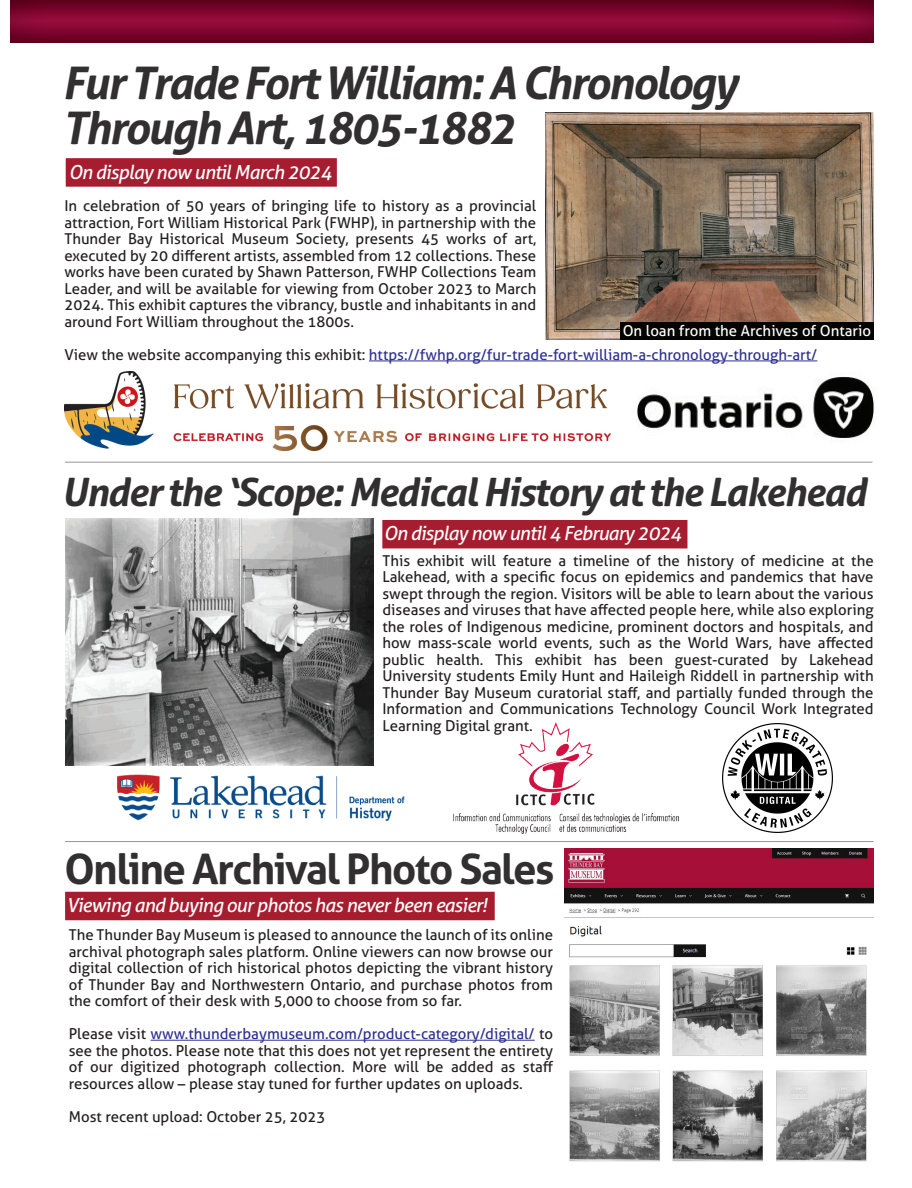
<style>
.page{position:relative;width:912px;height:1188px;background:#fff}
.page>*{position:absolute;margin:0;border:0;box-sizing:border-box;transform-origin:0 0}
.t1{font:italic 700 45px/45px "Aller";letter-spacing:-.05em;color:#312f30}
.t2{font:700 42px "Aller";letter-spacing:-.04em;color:#312f30}
.t3{font:italic 700 39px "Aller";letter-spacing:-.04em;color:#312f30}
.t4{font:italic 19.35px "Aller";letter-spacing:-.04em;color:#fff}
.t5{font:15px/16.5px "Aller";color:#231f20;text-align:justify}
.t6{font:15px "Aller";color:#2e3092}
.t7{font:15px "Aller";color:#fff}
.s1{color:#231f20}
.s2{color:#2e3092}
</style>
<div class="page">
<hr style="left:150px;top:1040px;width:385px;height:1px;background:#2e3092">
<div style="left:65px;top:892px;width:430px;height:28px;background:#a71d30"></div>
<img style="left:564px;top:849px;width:309px;height:313px">
<hr style="left:65px;top:841px;width:808px;height:1px;background:#939598">
<div style="left:382px;top:520px;width:305px;height:28px;background:#a71d30"></div>
<img style="left:117px;top:774px;width:288px;height:47px">
<img style="left:453px;top:722px;width:225px;height:112px">
<img style="left:723px;top:723px;width:109px;height:109px">
<img style="left:66px;top:519px;width:307px;height:246px">
<hr style="left:65px;top:462px;width:807px;height:1px;background:#939598">
<hr style="left:369px;top:361px;width:448px;height:1px;background:#2e3092">
<div style="left:66px;top:158px;width:271px;height:29px;background:#a71d30"></div>
<img style="left:545px;top:112px;width:328px;height:227px">
<img style="left:64px;top:371px;width:546px;height:79px">
<img style="left:637px;top:376px;width:237px;height:62px">
<svg style="left:10px;top:0;width:864px;height:43px;background:#7b042c"></svg>
<div style="left:620px;top:322px;width:253px;height:17px;background:#040503"></div>
<h1 class="t1" style="left:62px;top:60px;width:677px">Fur Trade Fort William: A Chronology<br>Through Art, 1805-1882</h1>
<p class="t4" style="left:69px;top:160px;width:264px">On display now until March 2024</p>
<p class="t5" style="left:64px;top:198px;width:473px">In celebration of 50 years of bringing life to history as a provincial attraction, Fort William Historical Park (FWHP), in partnership with the Thunder Bay Historical Museum Society, presents 45 works of art, executed by 20 different artists, assembled from 12 collections. These works have been curated by Shawn Patterson, FWHP Collections Team Leader, and will be available for viewing from October 2023 to March 2024. This exhibit captures the vibrancy, bustle and inhabitants in and around Fort William throughout the 1800s.</p>
<p class="t6" style="left:64px;top:345px;width:754px"><span class="s1">View the website accompanying this exhibit:</span> https://fwhp.org/fur-trade-fort-william-a-chronology-through-art/</p>
<p class="t7" style="left:622px;top:322px;width:250px">On loan from the Archives of Ontario</p>
<h3 class="t3" style="left:61px;top:468px;width:806px">Under the ‘Scope: Medical History at the Lakehead</h3>
<p class="t4" style="left:384px;top:522px;width:299px">On display now until 4 February 2024</p>
<p class="t5" style="left:382px;top:552px;width:493px">This exhibit will feature a timeline of the history of medicine at the Lakehead, with a specific focus on epidemics and pandemics that have swept through the region. Visitors will be able to learn about the various diseases and viruses that have affected people here, while also exploring the roles of Indigenous medicine, prominent doctors and hospitals, and how mass-scale world events, such as the World Wars, have affected public health. This exhibit has been guest-curated by Lakehead University students Emily Hunt and Haileigh Riddell in partnership with Thunder Bay Museum curatorial staff, and partially funded through the Information and Communications Technology Council Work Integrated Learning Digital grant.</p>
<h2 class="t2" style="left:64px;top:843px;width:491px">Online Archival Photo Sales</h2>
<p class="t4" style="left:66px;top:894px;width:422px">Viewing and buying our photos has never been easier!</p>
<p class="t5" style="left:69px;top:926px;width:486px">The Thunder Bay Museum is pleased to announce the launch of its online archival photograph sales platform. Online viewers can now browse our digital collection of rich historical photos depicting the vibrant history of Thunder Bay and Northwestern Ontario, and purchase photos from the comfort of their desk with 5,000 to choose from so far.</p>
<p class="t5" style="left:69px;top:1025px;width:486px">Please visit <span class="s2">www.thunderbaymuseum.com/product-category/digital/</span> to see the photos. Please note that this does not yet represent the entirety of our digitized photograph collection. More will be added as staff resources allow – please stay tuned for further updates on uploads.</p>
<p class="t5" style="left:69px;top:1108px;width:258px">Most recent upload: October 25, 2023</p>
</div>
